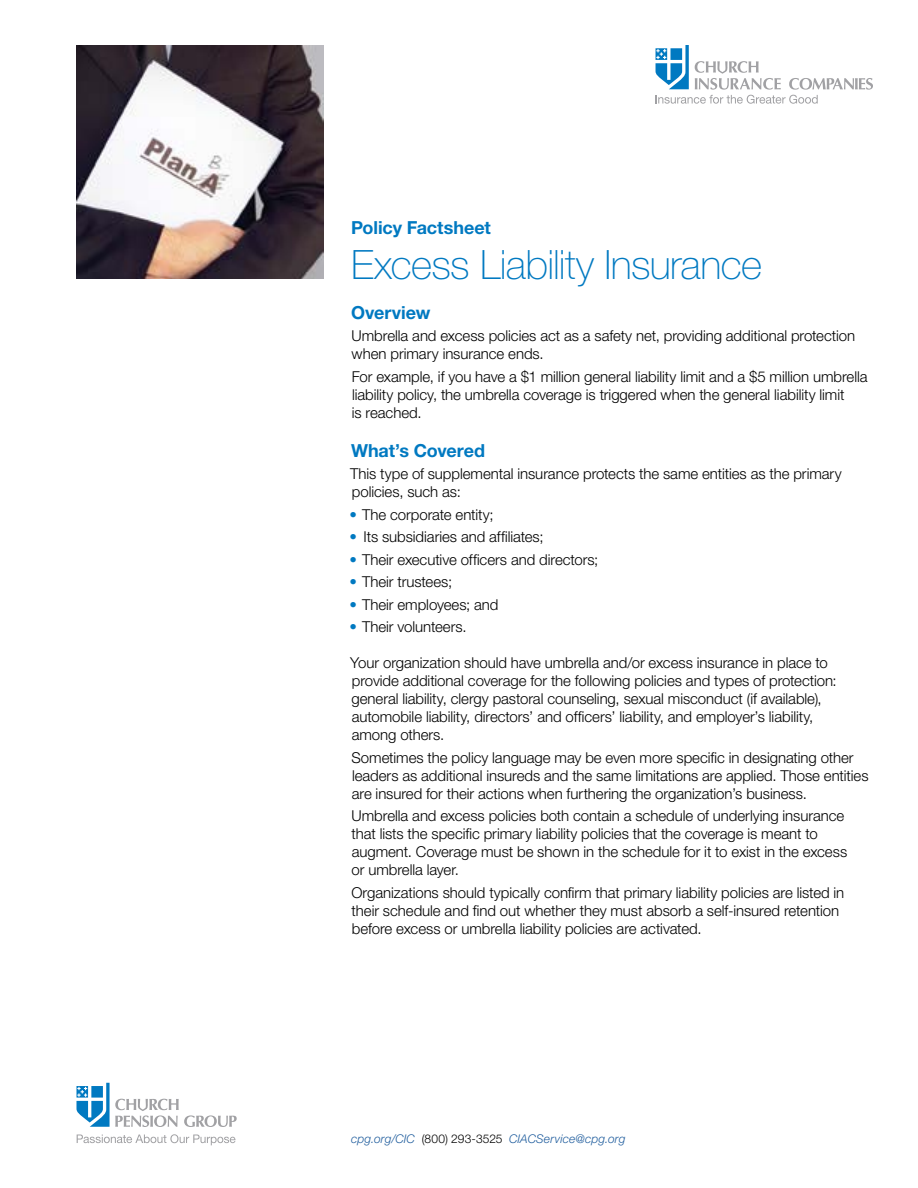
<style>
.page{position:relative;width:918px;height:1188px;background:#fff}
.page>*{position:absolute;margin:0;border:0;box-sizing:border-box;transform-origin:0 0}
.t1{font:100 40.5px "Helvetica Neue LT Std";letter-spacing:-.015em;color:#0079c1}
.t2{font:700 18px "Helvetica Neue LT Std";letter-spacing:-.005em;color:#0079c1}
.t3{font:300 15px/18px "Helvetica Neue LT Std";letter-spacing:-.005em;color:#000}
.t4{font:italic 300 12px "Helvetica Neue LT Std";letter-spacing:.01em;color:#215e9e}
.s1{color:#0079c1}
.s2{font-style:normal;color:#000}
</style>
<div class="page">
<svg style="left:656px;top:45px;width:217px;height:59px"></svg>
<svg style="left:76px;top:1083px;width:161px;height:44px"></svg>
<svg style="left:77px;top:1134px;width:159px;height:11px"></svg>
<img style="left:76px;top:45px;width:248px;height:234px">
<p class="t2" style="left:351px;top:216px;width:141px">Policy Factsheet</p>
<h1 class="t1" style="left:351px;top:241px;width:413px">Excess Liability Insurance</h1>
<p class="t2" style="left:351px;top:301px;width:81px">Overview</p>
<p class="t3" style="left:352px;top:327px;width:505px">Umbrella and excess policies act as a safety net, providing additional protection when primary insurance ends.</p>
<p class="t3" style="left:352px;top:367px;width:517px">For example, if you have a $1 million general liability limit and a $5 million umbrella liability policy, the umbrella coverage is triggered when the general liability limit<br>is reached.</p>
<p class="t2" style="left:351px;top:439px;width:136px">What’s Covered</p>
<p class="t3" style="left:350px;top:465px;width:493px">This type of supplemental insurance protects the same entities as the primary policies, such as:</p>
<p class="t3" style="left:350px;top:505px;width:146px"><span class="s1">•</span> The corporate entity;</p>
<p class="t3" style="left:350px;top:528px;width:195px"><span class="s1">•</span> Its subsidiaries and affiliates;</p>
<p class="t3" style="left:350px;top:550px;width:250px"><span class="s1">•</span> Their executive officers and directors;</p>
<p class="t3" style="left:350px;top:573px;width:104px"><span class="s1">•</span> Their trustees;</p>
<p class="t3" style="left:350px;top:595px;width:150px"><span class="s1">•</span> Their employees; and</p>
<p class="t3" style="left:350px;top:618px;width:119px"><span class="s1">•</span> Their volunteers.</p>
<p class="t3" style="left:350px;top:654px;width:488px">Your organization should have umbrella and/or excess insurance in place to provide additional coverage for the following policies and types of protection: general liability, clergy pastoral counseling, sexual misconduct (if available), automobile liability, directors’ and officers’ liability, and employer’s liability, among others.</p>
<p class="t3" style="left:352px;top:748px;width:519px">Sometimes the policy language may be even more specific in designating other leaders as additional insureds and the same limitations are applied. Those entities are insured for their actions when furthering the organization’s business.</p>
<p class="t3" style="left:351px;top:807px;width:497px">Umbrella and excess policies both contain a schedule of underlying insurance that lists the specific primary liability policies that the coverage is meant to augment. Coverage must be shown in the schedule for it to exist in the excess or umbrella layer.</p>
<p class="t3" style="left:351px;top:883px;width:494px">Organizations should typically confirm that primary liability policies are listed in their schedule and find out whether they must absorb a self-insured retention before excess or umbrella liability policies are activated.</p>
<p class="t4" style="left:351px;top:1132px;width:276px">cpg.org/CIC <span class="s2">(800) 293-3525</span> CIACService@cpg.org</p>
</div>
